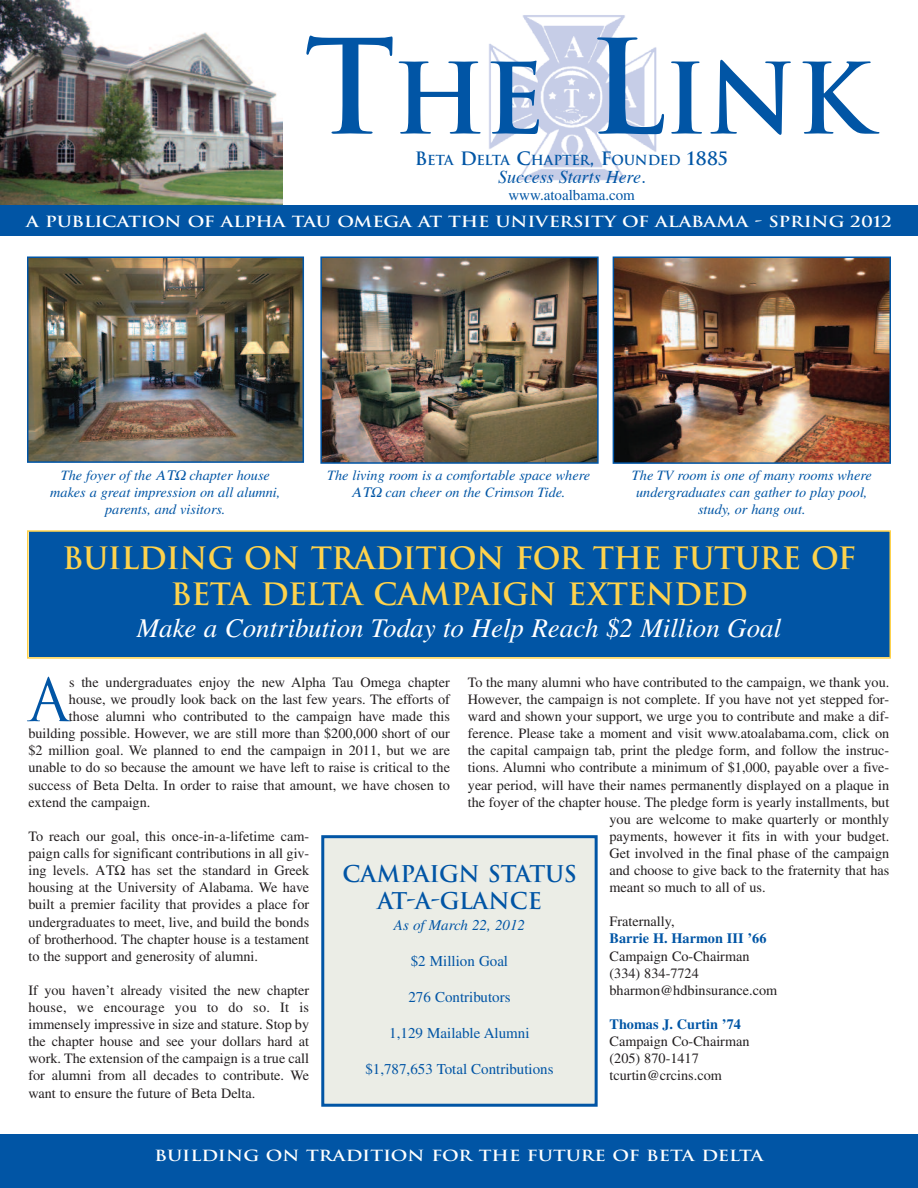
<style>
.page{position:relative;width:918px;height:1188px;background:#fff}
.page>*{position:absolute;margin:0;border:0;box-sizing:border-box;transform-origin:0 0}
.t1{font:700 95.7px "Trajan";color:#0155a5}
.t2{font:57.9px "Trajan";color:#0155a5}
.t3{font:700 30px/36px "Trajan";letter-spacing:-.02em;color:#fed24c;text-align:center}
.t4{font:italic 27px "Times";color:#fff}
.t5{font:700 22.5px/27px "Trajan";letter-spacing:-.015em;color:#0155a5;text-align:center}
.t6{font:italic 18px "Times";color:#0155a5}
.t7{font:700 15px "Trajan";letter-spacing:-.01em;color:#fff;scale:1.2 1}
.t8{font:15px "Times";color:#0155a5}
.t9{font:italic 15px "Times";color:#0155a5}
.t10{font:14.25px/17.1px "Times";color:#231f20;text-align:justify}
.t11{font:italic 14.25px/17.1px "Times";color:#0155a5}
.t12{font:700 14.25px "Times";color:#0155a5}
.t13{font:700 13.5px "Trajan";letter-spacing:-.02em;color:#0155a5}
.s1{font-size:127.5px}
.s2{font-size:18px}
</style>
<div class="page">
<img style="left:0;top:0;width:283px;height:205px">
<img style="left:489px;top:15px;width:168px;height:166px">
<div style="left:0;top:205px;width:918px;height:31px;background:#0155a5"></div>
<div style="left:29px;top:532px;width:861px;height:125px;background:#0155a5"></div>
<div style="left:27px;top:530px;width:864px;height:129px;border:2px solid #fed24c"></div>
<div style="left:0;top:1134px;width:918px;height:54px;background:#0155a5"></div>
<img style="left:30px;top:259px;width:271px;height:201px">
<div style="left:27px;top:256px;width:277px;height:207px;border:2px solid #0155a5"></div>
<img style="left:323px;top:259px;width:273px;height:202px">
<div style="left:320px;top:256px;width:279px;height:208px;border:2px solid #0155a5"></div>
<img style="left:616px;top:259px;width:272px;height:202px">
<div style="left:613px;top:256px;width:278px;height:208px;border:2px solid #0155a5"></div>
<div style="left:324px;top:838px;width:271px;height:266px;background:#ebede6"></div>
<div style="left:321px;top:835px;width:277px;height:272px;border:3px solid #0155a5"></div>
<h1 class="t1" style="left:305px;top:44px;width:567px"><span class="s1">T</span>HE <span class="s1">L</span>INK</h1>
<p class="t13" style="left:415px;top:152px;width:315px"><span class="s2">B</span>ETA <span class="s2">D</span>ELTA <span class="s2">C</span>HAPTER<span class="s2">, F</span>OUNDED <span class="s2">1885</span></p>
<p class="t6" style="left:498px;top:170px;width:149px">Success Starts Here.</p>
<p class="t8" style="left:508px;top:190px;width:128px">www.atoalbama.com</p>
<p class="t7" style="left:26px;top:213px;width:723px">A PUBLICATION OF ALPHA TAU OMEGA AT THE UNIVERSITY OF ALABAMA - SPRING 2012</p>
<p class="t11" style="left:61px;top:468px;width:92px">The foyer of the</p>
<p class="t11" style="left:189px;top:468px;width:82px">chapter house</p>
<p class="t11" style="left:50px;top:485px;width:232px">makes a great impression on all alumni,</p>
<p class="t11" style="left:105px;top:502px;width:122px">parents, and visitors.</p>
<p class="t11" style="left:386px;top:468px;width:206px;text-indent:-58px">The living room is a comfortable space where can cheer on the Crimson Tide.</p>
<p class="t11" style="left:632px;top:468px;width:241px;text-align:center">The TV room is one of many rooms where undergraduates can gather to play pool, study, or hang out.</p>
<h3 class="t3" style="left:62px;top:541px;width:796px">BUILDING ON TRADITION FOR THE FUTURE OF<br>BETA DELTA CAMPAIGN EXTENDED</h3>
<h3 class="t4" style="left:137px;top:619px;width:646px">Make a Contribution Today to Help Reach $2 Million Goal</h3>
<h2 class="t2" style="left:28px;top:667px;width:42px">A</h2>
<p class="t10" style="left:69px;top:675px;width:383px">s the undergraduates enjoy the new Alpha Tau Omega chapter</p>
<p class="t10" style="left:468px;top:675px;width:423px">To the many alumni who have contributed to the campaign, we thank you.</p>
<p class="t10" style="left:468px;top:692px;width:423px">However, the campaign is not complete. If you have not yet stepped for-</p>
<p class="t10" style="left:468px;top:709px;width:423px">ward and shown your support, we urge you to contribute and make a dif-</p>
<p class="t10" style="left:468px;top:726px;width:423px">ference. Please take a moment and visit www.atoalabama.com, click on</p>
<p class="t10" style="left:468px;top:743px;width:423px">the capital campaign tab, print the pledge form, and follow the instruc-</p>
<p class="t10" style="left:468px;top:761px;width:423px">tions. Alumni who contribute a minimum of $1,000, payable over a five-</p>
<p class="t10" style="left:468px;top:778px;width:423px">year period, will have their names permanently displayed on a plaque in</p>
<p class="t10" style="left:468px;top:795px;width:423px">the foyer of the chapter house. The pledge form is yearly installments, but</p>
<p class="t10" style="left:610px;top:812px;width:281px">you are welcome to make quarterly or monthly</p>
<p class="t10" style="left:610px;top:829px;width:281px">payments, however it fits in with your budget.</p>
<p class="t10" style="left:610px;top:846px;width:281px">Get involved in the final phase of the campaign</p>
<p class="t10" style="left:610px;top:863px;width:281px">and choose to give back to the fraternity that has</p>
<p class="t10" style="left:610px;top:880px;width:158px">meant so much to all of us.</p>
<p class="t10" style="left:610px;top:914px;width:67px">Fraternally,</p>
<p class="t12" style="left:610px;top:934px;width:158px">Barrie H. Harmon III ’66</p>
<p class="t10" style="left:610px;top:949px;width:169px;text-align:left">Campaign Co-Chairman (334) 834-7724 bharmon@hdbinsurance.com</p>
<p class="t12" style="left:610px;top:1019px;width:133px">Thomas J. Curtin ’74</p>
<p class="t10" style="left:610px;top:1034px;width:142px;text-align:left">Campaign Co-Chairman (205) 870-1417 tcurtin@crcins.com</p>
<p class="t10" style="left:69px;top:692px;width:383px">house, we proudly look back on the last few years. The efforts of</p>
<p class="t10" style="left:69px;top:709px;width:382px">those alumni who contributed to the campaign have made this</p>
<p class="t10" style="left:28px;top:726px;width:423px">building possible. However, we are still more than $200,000 short of our</p>
<p class="t10" style="left:28px;top:743px;width:423px">$2 million goal. We planned to end the campaign in 2011, but we are</p>
<p class="t10" style="left:28px;top:761px;width:423px">unable to do so because the amount we have left to raise is critical to the</p>
<p class="t10" style="left:28px;top:778px;width:423px">success of Beta Delta. In order to raise that amount, we have chosen to</p>
<p class="t10" style="left:28px;top:795px;width:123px">extend the campaign.</p>
<p class="t10" style="left:28px;top:829px;width:282px">To reach our goal, this once-in-a-lifetime cam&shy;paign calls for significant contributions in all giv&shy;ing levels.</p>
<h3 class="t5" style="left:342px;top:861px;width:236px">CAMPAIGN STATUS<br>AT-A-GLANCE</h3>
<p class="t9" style="left:394px;top:919px;width:133px">As of March 22, 2012</p>
<p class="t8" style="left:411px;top:955px;width:99px">$2 Million Goal</p>
<p class="t8" style="left:408px;top:991px;width:104px">276 Contributors</p>
<p class="t8" style="left:389px;top:1027px;width:142px">1,129 Mailable Alumni</p>
<p class="t8" style="left:365px;top:1063px;width:190px">$1,787,653 Total Contributions</p>
<p class="t10" style="left:28px;top:863px;width:282px;text-indent:103px">has set the standard in Greek housing at the University of Alabama. We have built a premier facility that provides a place for undergraduates to meet, live, and build the bonds of brotherhood. The chapter house is a testament to the support and generosity of alumni.</p>
<p class="t10" style="left:28px;top:983px;width:282px">If you haven’t already visited the new chapter house, we encourage you to do so. It is immensely impressive in size and stature. Stop by the chapter house and see your dollars hard at work. The extension of the campaign is a true call for alumni from all decades to contribute. We want to ensure the future of Beta Delta.</p>
<p class="t7" style="left:155px;top:1147px;width:509px">BUILDING ON TRADITION FOR THE FUTURE OF BETA DELTA</p>
</div>
